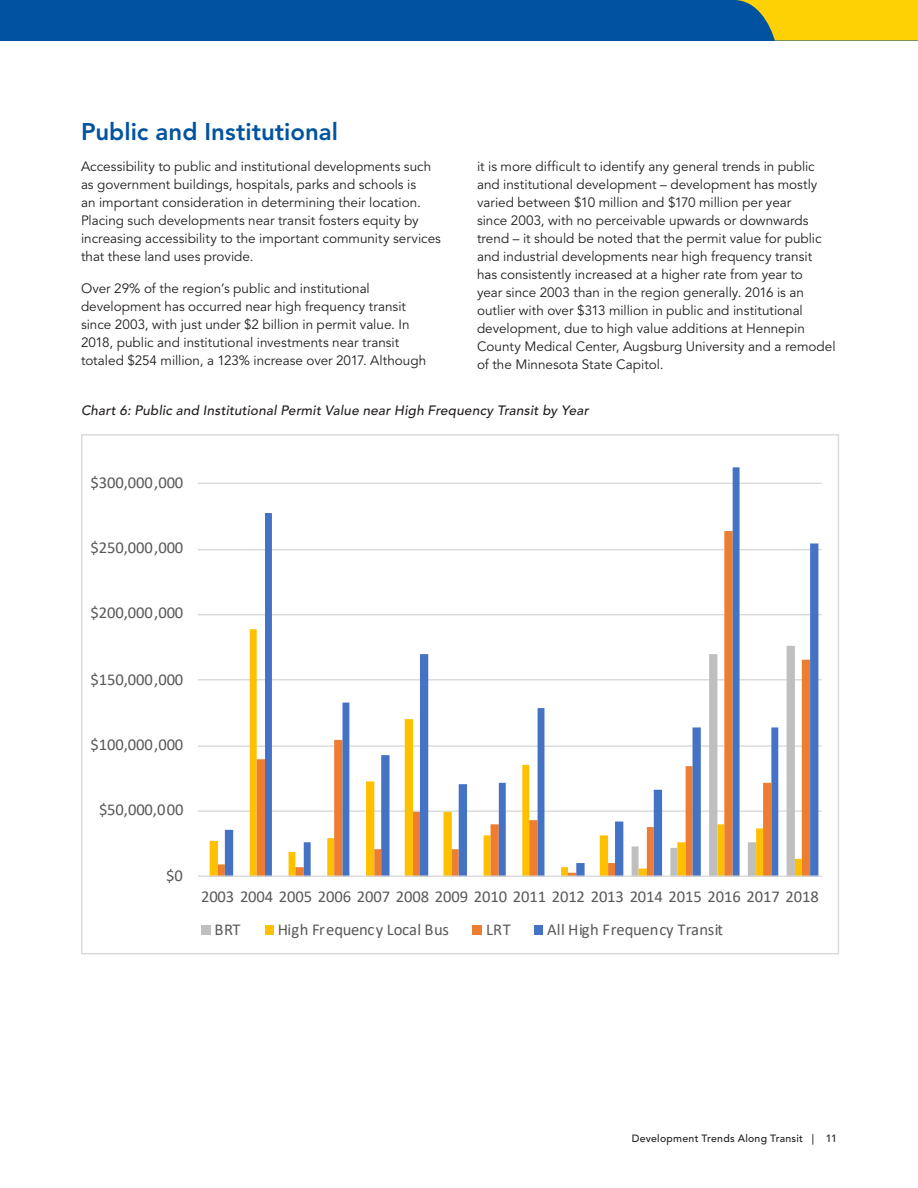
<style>
.page{position:relative;width:918px;height:1188px;background:#fff}
.page>*{position:absolute;margin:0;border:0;box-sizing:border-box;transform-origin:0 0}
.Heading_2{font:800 24px "Avenir LT Std";color:#0153a0}
.t1{font:16.65px/33.2px "Calibri";letter-spacing:-.005em;color:#595959}
.Body_-_2_col{font:13.5px/18px "Avenir LT Std";color:#231f20}
.t2{font:italic 500 13.5px "Avenir LT Std";letter-spacing:.015em;color:#231f20}
.t3{font:500 10.5px "Avenir LT Std";letter-spacing:.025em;color:#231f20}
</style>
<div class="page">
<div style="left:0;top:0;width:918px;height:40px;background:#0153a0"></div>
<svg style="left:736px;top:0;width:182px;height:40px;background:#d8be1c"></svg>
<hr style="left:198px;top:810px;width:624px;height:2px;background:#d9d9d9">
<hr style="left:198px;top:745px;width:624px;height:2px;background:#d9d9d9">
<hr style="left:198px;top:679px;width:624px;height:1px;background:#d9d9d9">
<hr style="left:198px;top:614px;width:624px;height:1px;background:#d9d9d9">
<hr style="left:198px;top:549px;width:624px;height:1px;background:#d9d9d9">
<hr style="left:198px;top:483px;width:624px;height:1px;background:#d9d9d9">
<svg style="left:225px;top:467px;width:593px;height:409px"></svg>
<hr style="left:198px;top:876px;width:624px;height:1px;background:#d9d9d9">
<div style="left:201px;top:925px;width:10px;height:10px;background:#bfbfbf"></div>
<div style="left:265px;top:925px;width:8px;height:10px;background:#ffc000"></div>
<div style="left:473px;top:925px;width:9px;height:10px;background:#ed7d31"></div>
<div style="left:535px;top:925px;width:8px;height:10px;background:#4472c4"></div>
<h2 class="Heading_2" style="left:81px;top:117px;width:259px">Public and Institutional</h2>
<p class="Body_-_2_col" style="left:81px;top:158px;width:362px">Accessibility to public and institutional developments such as government buildings, hospitals, parks and schools is<br>an important consideration in determining their location.<br>Placing such developments near transit fosters equity by increasing accessibility to the important community services that these land uses provide.</p>
<p class="Body_-_2_col" style="left:81px;top:279px;width:347px">Over 29% of the region’s public and institutional development has occurred near high frequency transit since 2003, with just under $2 billion in permit value. In 2018, public and institutional investments near transit totaled $254 million, a 123% increase over 2017. Although</p>
<p class="Body_-_2_col" style="left:477px;top:158px;width:360px">it is more difficult to identify any general trends in public and institutional development – development has mostly varied between $10 million and $170 million per year<br>since 2003, with no perceivable upwards or downwards trend – it should be noted that the permit value for public and industrial developments near high frequency transit has consistently increased at a higher rate from year to<br>year since 2003 than in the region generally. 2016 is an outlier with over $313 million in public and institutional development, due to high value additions at Hennepin County Medical Center, Augsburg University and a remodel of the Minnesota State Capitol.</p>
<p class="t2" style="left:81px;top:403px;width:509px">Chart 6: Public and Institutional Permit Value near High Frequency Transit by Year</p>
<p class="t1" style="left:91px;top:466px;width:94px">$300,000,000</p>
<p class="t1" style="left:91px;top:531px;width:94px">$250,000,000</p>
<p class="t1" style="left:91px;top:596px;width:94px">$200,000,000</p>
<p class="t1" style="left:91px;top:662px;width:94px">$150,000,000</p>
<p class="t1" style="left:91px;top:727px;width:94px">$100,000,000</p>
<p class="t1" style="left:99px;top:792px;width:86px">$50,000,000</p>
<p class="t1" style="left:166px;top:859px;width:18px">$0</p>
<p class="t1" style="left:214px;top:879px;width:606px;text-indent:-13px">2003 2004 2005 2006 2007 2008 2009 2010 2011 2012 2013 2014 2015 2016 2017 2018<br>BRT</p>
<p class="t1" style="left:278px;top:912px;width:173px">High Frequency Local Bus</p>
<p class="t1" style="left:486px;top:912px;width:26px">LRT</p>
<p class="t1" style="left:547px;top:912px;width:177px">All High Frequency Transit</p>
<p class="t3" style="left:632px;top:1132px;width:207px">Development Trends Along Transit | 11</p>
</div>
